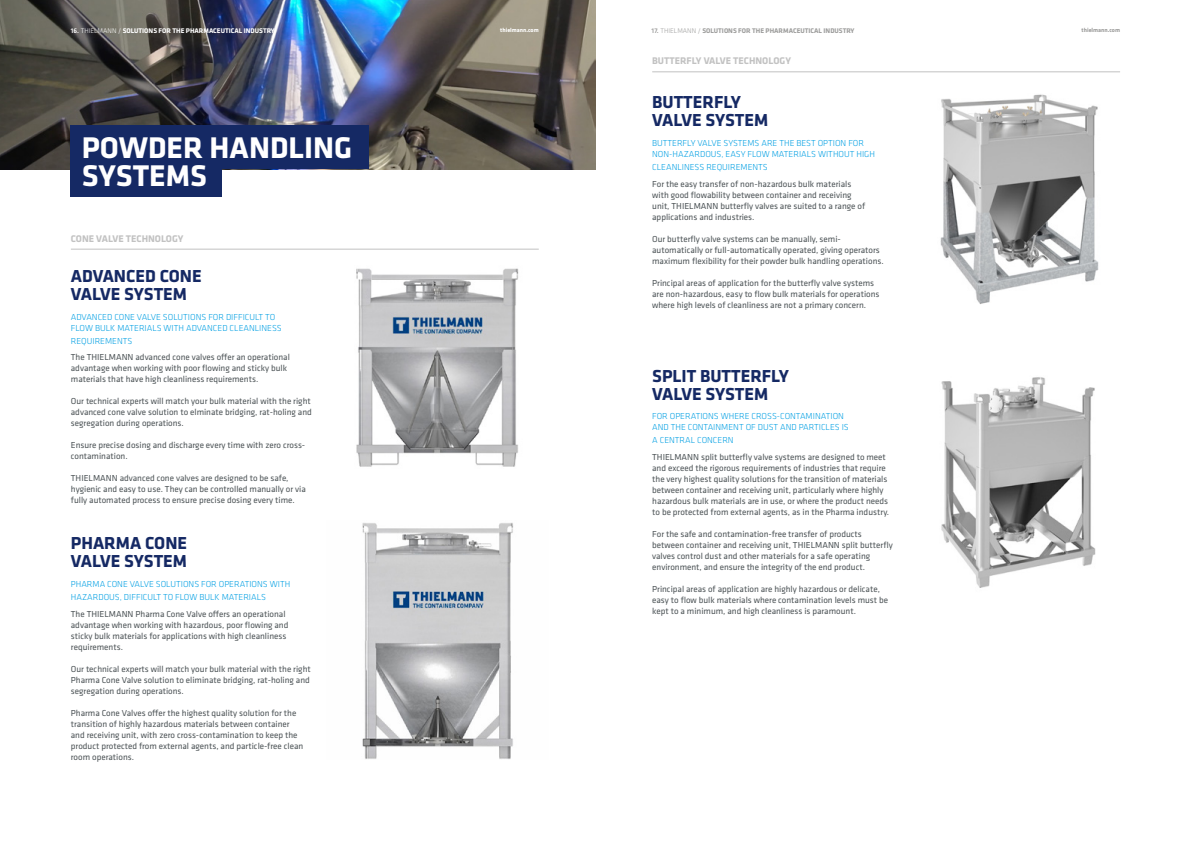
<style>
.page{position:relative;width:1191px;height:842px;background:#fff}
.page>*{position:absolute;margin:0;border:0;box-sizing:border-box;transform-origin:0 0}
.t1{font:700 31px/28px "Klavika";color:#fff}
.t2{font:700 18px/18px "Klavika";color:#152964}
.t3{font:700 10px "Klavika";color:#c2c2c2}
.t4{font:9px/11px "Klavika";color:#4c5356}
.t5{font:300 9px/11px "Klavika";color:#009fe3}
.t6{font:700 7px "Klavika";color:#fff}
.t7{font:700 7px "Klavika";color:#9d9d9c}
.t8{font:700 6px "Klavika";color:#fff}
.t9{font:700 6px "Klavika";color:#9d9d9c}
.s1{font-weight:500}
.s2{font-weight:300}
</style>
<div class="page">
<img style="left:0;top:0;width:595px;height:169px">
<div style="left:70px;top:125px;width:299px;height:44px;background:#152964"></div>
<div style="left:70px;top:153px;width:152px;height:44px;background:#152964"></div>
<img style="left:356px;top:268px;width:163px;height:199px">
<img style="left:362px;top:522px;width:151px;height:237px">
<hr style="left:71px;top:249px;width:468px;height:1px;background:#c2c2c2">
<img style="left:940px;top:94px;width:159px;height:210px">
<img style="left:941px;top:377px;width:155px;height:211px">
<hr style="left:652px;top:72px;width:468px;height:1px;background:#c2c2c2">
<p class="t6" style="left:71px;top:26px;width:205px"><span class="s1">16.</span> <span class="s2">THIELMANN /</span> SOLUTIONS FOR THE PHARMACEUTICAL INDUSTRY</p>
<p class="t8" style="left:500px;top:26px;width:40px">thielmann.com</p>
<p class="t7" style="left:651px;top:26px;width:204px"><span class="s1">17.</span> <span class="s2">THIELMANN /</span> SOLUTIONS FOR THE PHARMACEUTICAL INDUSTRY</p>
<p class="t9" style="left:1081px;top:26px;width:40px">thielmann.com</p>
<h1 class="t1" style="left:82px;top:132px;width:272px">POWDER HANDLING<br>SYSTEMS</h1>
<p class="t3" style="left:71px;top:231px;width:114px">CONE VALVE TECHNOLOGY</p>
<h2 class="t2" style="left:71px;top:266px;width:132px">ADVANCED CONE<br>VALVE SYSTEM</h2>
<p class="t5" style="left:71px;top:311px;width:212px">ADVANCED CONE VALVE SOLUTIONS FOR DIFFICULT TO<br>FLOW BULK MATERIALS WITH ADVANCED CLEANLINESS</p>
<p class="t5" style="left:71px;top:335px;width:63px">REQUIREMENTS</p>
<p class="t4" style="left:71px;top:351px;width:220px">The THIELMANN advanced cone valves offer an operational advantage when working with poor flowing and sticky bulk materials that have high cleanliness requirements.</p>
<p class="t4" style="left:71px;top:395px;width:242px">Our technical experts will match your bulk material with the right advanced cone valve solution to elminate bridging, rat-holing and segregation during operations.</p>
<p class="t4" style="left:71px;top:439px;width:236px">Ensure precise dosing and discharge every time with zero cross&shy;contamination.</p>
<p class="t4" style="left:71px;top:472px;width:236px">THIELMANN advanced cone valves are designed to be safe, hygienic and easy to use. They can be controlled manually or via fully automated process to ensure precise dosing every time.</p>
<h2 class="t2" style="left:71px;top:533px;width:118px">PHARMA CONE<br>VALVE SYSTEM</h2>
<p class="t5" style="left:71px;top:577px;width:221px;line-height:13px">PHARMA CONE VALVE SOLUTIONS FOR OPERATIONS WITH<br>HAZARDOUS, DIFFICULT TO FLOW BULK MATERIALS</p>
<p class="t4" style="left:71px;top:608px;width:219px">The THIELMANN Pharma Cone Valve offers an operational advantage when working with hazardous, poor flowing and sticky bulk materials for applications with high cleanliness requirements.</p>
<p class="t4" style="left:71px;top:663px;width:241px;text-align:justify">Our technical experts will match your bulk material with the right Pharma Cone Valve solution to eliminate bridging, rat-holing and segregation during operations.</p>
<p class="t4" style="left:71px;top:707px;width:234px">Pharma Cone Valves offer the highest quality solution for the transition of highly hazardous materials between container and receiving unit, with zero cross-contamination to keep the product protected from external agents, and particle-free clean room operations.</p>
<p class="t3" style="left:652px;top:54px;width:140px">BUTTERFLY VALVE TECHNOLOGY</p>
<h2 class="t2" style="left:652px;top:93px;width:118px">BUTTERFLY<br>VALVE SYSTEM</h2>
<p class="t5" style="left:652px;top:138px;width:224px">BUTTERFLY VALVE SYSTEMS ARE THE BEST OPTION FOR<br>NON-HAZARDOUS, EASY FLOW MATERIALS WITHOUT HIGH</p>
<p class="t5" style="left:652px;top:162px;width:117px">CLEANLINESS REQUIREMENTS</p>
<p class="t4" style="left:652px;top:178px;width:214px">For the easy transfer of non-hazardous bulk materials with good flowability between container and receiving unit, THIELMANN butterfly valves are suited to a range of applications and industries.</p>
<p class="t4" style="left:652px;top:233px;width:233px">Our butterfly valve systems can be manually, semi&shy;automatically or full-automatically operated, giving operators maximum flexibility for their powder bulk handling operations.</p>
<p class="t4" style="left:652px;top:277px;width:229px">Principal areas of application for the butterfly valve systems are non-hazardous, easy to flow bulk materials for operations where high levels of cleanliness are not a primary concern.</p>
<h2 class="t2" style="left:652px;top:366px;width:138px">SPLIT BUTTERFLY<br>VALVE SYSTEM</h2>
<p class="t5" style="left:652px;top:411px;width:198px">FOR OPERATIONS WHERE CROSS-CONTAMINATION<br>AND THE CONTAINMENT OF DUST AND PARTICLES IS</p>
<p class="t5" style="left:652px;top:435px;width:83px">A CENTRAL CONCERN</p>
<p class="t4" style="left:652px;top:451px;width:238px">THIELMANN split butterfly valve systems are designed to meet and exceed the rigorous requirements of industries that require the very highest quality solutions for the transition of materials between container and receiving unit, particularly where highly hazardous bulk materials are in use, or where the product needs to be protected from external agents, as in the Pharma industry.</p>
<p class="t4" style="left:652px;top:528px;width:242px">For the safe and contamination-free transfer of products between container and receiving unit, THIELMANN split butterfly valves control dust and other materials for a safe operating environment, and ensure the integrity of the end product.</p>
<p class="t4" style="left:652px;top:583px;width:237px">Principal areas of application are highly hazardous or delicate, easy to flow bulk materials where contamination levels must be kept to a minimum, and high cleanliness is paramount.</p>
</div>
